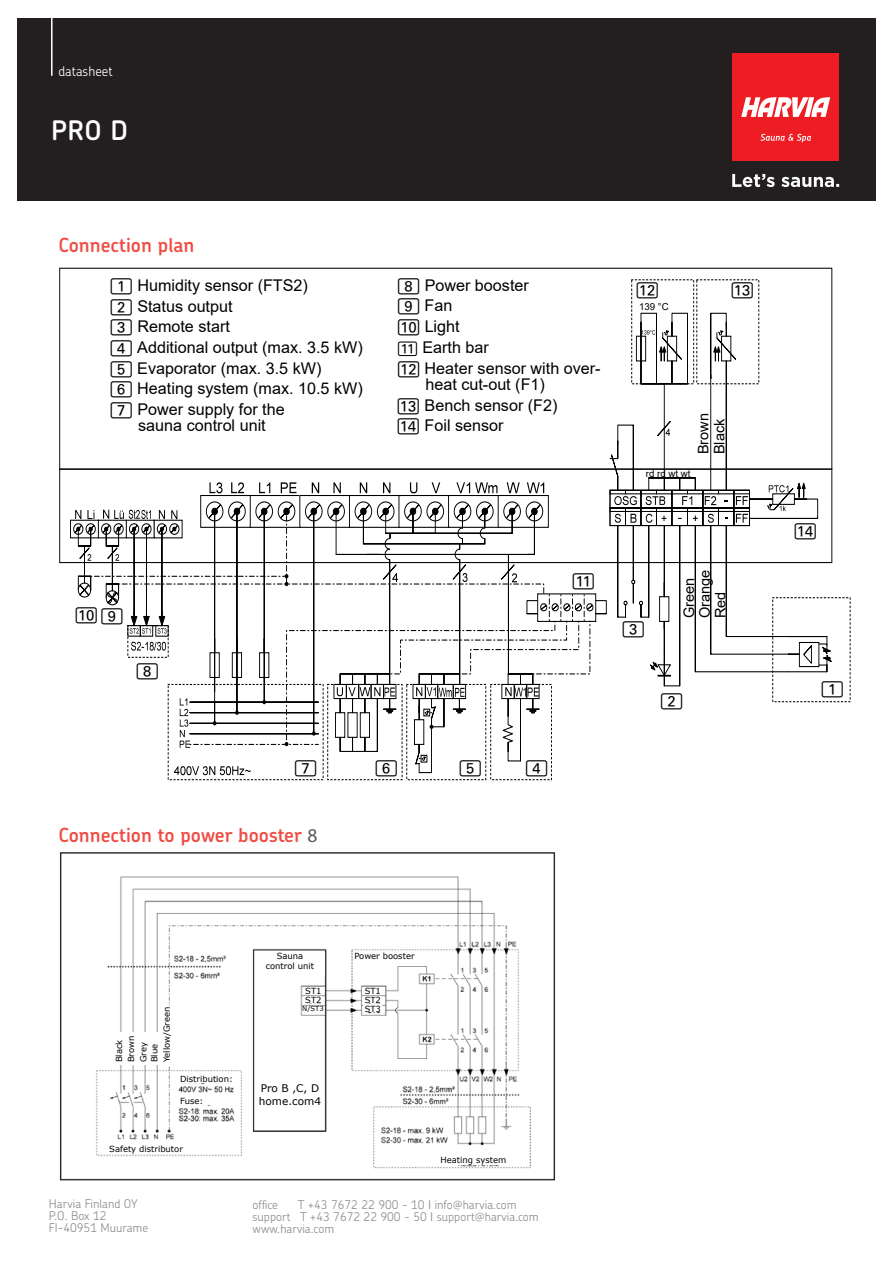
<style>
.page{position:relative;width:893px;height:1263px;background:#fff}
.page>*{position:absolute;margin:0;border:0;box-sizing:border-box;transform-origin:0 0}
.t1{font:600 27px "Chevin Pro";color:#fff}
.t2{font:600 19.5px "Chevin Pro";color:#ef4d44}
.t3{font:16.2px/20.7px "Arial";color:#000}
.t4{font:16.2px "Num Line Three";color:#000}
.t5{font:14.55px/15.8px "Arial";color:#000}
.t6{font:300 13.5px "Chevin Pro";color:#fff}
.t7{font:300 12px/12px "Chevin Pro";color:#8a8c8f}
.t8{font:10.5px/12.6px "MS Reference Sans Serif";color:#000}
.t9{font:9.75px "Arial";color:#000}
.t10{font:8.4px/9.1px "MS Reference Sans Serif";color:#000}
.t11{font:6.9px "MS Reference Sans Serif";color:#000}
.s1{font-family:"Num Line Three"}
.s2{font-family:"Num Line Three";font-size:14.55px}
.s3{font-family:"Myriad Pro";font-weight:400;color:#57585a}
</style>
<div class="page">
<div style="left:17px;top:18px;width:859px;height:183px;background:#231f20"></div>
<hr style="left:51px;top:4px;width:2px;height:72px;background:#fff">
<div style="left:732px;top:54px;width:107px;height:107px;background:#ee1d23"></div>
<svg style="left:741px;top:97px;width:89px;height:20px"></svg>
<svg style="left:760px;top:134px;width:51px;height:8px"></svg>
<svg style="left:732px;top:174px;width:107px;height:12px"></svg>
<div style="left:70px;top:520px;width:29px;height:18px;border:1px solid #000"></div>
<div style="left:168px;top:684px;width:156px;height:96px;border:1px dashed #000"></div>
<div style="left:327px;top:684px;width:76px;height:96px;border:1px dashed #000"></div>
<div style="left:406px;top:684px;width:80px;height:96px;border:1px dashed #000"></div>
<hr style="left:702px;top:490px;width:1px;height:35px;background:#000">
<hr style="left:733px;top:490px;width:1px;height:35px;background:#000">
<div style="left:625px;top:490px;width:125px;height:4px;border:1px solid #000"></div>
<div style="left:609px;top:507px;width:141px;height:5px;border:1px solid #000"></div>
<hr style="left:610px;top:507px;width:139px;height:1px;background:#000">
<div style="left:799px;top:642px;width:20px;height:25px;border:1px solid #000"></div>
<div style="left:788px;top:636px;width:39px;height:10px;border:1px solid #000"></div>
<svg style="left:789px;top:643px;width:43px;height:23px"></svg>
<svg style="left:736px;top:482px;width:82px;height:41px"></svg>
<svg style="left:705px;top:490px;width:14px;height:35px"></svg>
<svg style="left:710px;top:312px;width:26px;height:68px"></svg>
<hr style="left:710px;top:375px;width:1px;height:115px;background:#000">
<hr style="left:726px;top:375px;width:1px;height:115px;background:#000">
<div style="left:726px;top:525px;width:63px;height:112px;border:1px solid #000"></div>
<div style="left:710px;top:525px;width:79px;height:130px;border:1px solid #000"></div>
<div style="left:490px;top:684px;width:62px;height:96px;border:1px dashed #000"></div>
<svg style="left:73px;top:312px;width:625px;height:463px"></svg>
<img style="left:59px;top:852px;width:497px;height:329px">
<div style="left:255px;top:952px;width:70px;height:24px;background:#fff"></div>
<div style="left:354px;top:952px;width:95px;height:9px;background:#fff"></div>
<div style="left:303px;top:987px;width:19px;height:7px;background:#fff"></div>
<div style="left:303px;top:996px;width:19px;height:7px;background:#fff"></div>
<div style="left:439px;top:1156px;width:76px;height:9px;background:#fff"></div>
<div style="left:106px;top:1146px;width:89px;height:7px;background:#fff"></div>
<div style="left:177px;top:1075px;width:61px;height:7px;background:#fff"></div>
<div style="left:177px;top:1097px;width:60px;height:7px;background:#fff"></div>
<div style="left:116px;top:1032px;width:7px;height:33px;background:#fff"></div>
<div style="left:128px;top:1032px;width:7px;height:33px;background:#fff"></div>
<div style="left:137px;top:1032px;width:10px;height:33px;background:#fff"></div>
<div style="left:148px;top:1032px;width:10px;height:33px;background:#fff"></div>
<div style="left:161px;top:1006px;width:9px;height:59px;background:#fff"></div>
<div style="left:363px;top:987px;width:19px;height:7px;background:#fff"></div>
<div style="left:363px;top:996px;width:19px;height:7px;background:#fff"></div>
<div style="left:363px;top:1005px;width:19px;height:7px;background:#fff"></div>
<div style="left:256px;top:1084px;width:68px;height:39px;background:#fff"></div>
<div style="left:302px;top:1006px;width:22px;height:7px;background:#fff"></div>
<p class="t6" style="left:58px;top:62px;width:56px">datasheet</p>
<p class="t1" style="left:51px;top:112px;width:78px">PRO D</p>
<p class="t2" style="left:58px;top:232px;width:137px">Connection plan</p>
<p class="t3" style="left:398px;top:275px;width:204px"><span class="s1">8</span> Power booster<br><span class="s1">9</span> Fan<br><span class="s1">A</span> Light<br><span class="s2">B</span> Earth bar<br><span class="s1">C</span> Heater sensor with over-</p>
<p class="t3" style="left:398px;top:374px;width:161px;text-indent:27px">heat cut-out (F1)<br><span class="s1">D</span> Bench sensor (F2)<br><span class="s1">E</span> Foil sensor</p>
<p class="t3" style="left:111px;top:275px;width:199px"><span class="s1">1</span> Humidity sensor (FTS2)</p>
<p class="t4" style="left:637px;top:283px;width:24px">C</p>
<p class="t3" style="left:111px;top:295px;width:254px"><span class="s1">2</span> Status output<br><span class="s1">3</span> Remote start<br><span class="s1">4</span> Additional output (max. 3.5 kW)<br><span class="s1">5</span> Evaporator (max. 3.5 kW)<br><span class="s1">6</span> Heating system (max. 10.5 kW)<br><span class="s1">7</span> Power supply for the</p>
<p class="t3" style="left:138px;top:415px;width:129px">sauna control unit</p>
<p class="t9" style="left:639px;top:300px;width:31px">139 °C</p>
<p class="t4" style="left:732px;top:282px;width:24px">D</p>
<p class="t5" style="left:695px;top:454px;width:43px;rotate:-90deg">Brown<br>Black</p>
<p class="t9" style="left:646px;top:467px;width:46px">rd rd wt wt</p>
<p class="t4" style="left:76px;top:608px;width:49px">A9</p>
<p class="t4" style="left:137px;top:663px;width:24px">8</p>
<p class="t4" style="left:573px;top:573px;width:24px">B</p>
<p class="t4" style="left:460px;top:760px;width:24px">5</p>
<p class="t4" style="left:295px;top:760px;width:24px">7</p>
<p class="t4" style="left:376px;top:760px;width:24px">6</p>
<p class="t4" style="left:526px;top:760px;width:24px">4</p>
<p class="t2" style="left:58px;top:822px;width:261px">Connection to power booster <span class="s3">8</span></p>
<p class="t4" style="left:623px;top:621px;width:24px">3</p>
<p class="t5" style="left:681px;top:618px;width:50px;rotate:-90deg">Green<br>Orange<br>Red</p>
<p class="t4" style="left:661px;top:693px;width:24px">2</p>
<p class="t4" style="left:795px;top:523px;width:24px">E</p>
<p class="t4" style="left:822px;top:681px;width:24px">1</p>
<p class="t10" style="left:148px;top:1062px;width:57px;line-height:12.5px;rotate:-90deg">Blue<br>Yellow/Green</p>
<p class="t10" style="left:113px;top:1062px;width:28px;line-height:12.1px;rotate:-90deg">Black<br>Brown<br>Grey</p>
<p class="t10" style="left:180px;top:1074px;width:54px">Distribution:</p>
<p class="t10" style="left:180px;top:1096px;width:25px">Fuse:</p>
<p class="t10" style="left:109px;top:1144px;width:75px">Safety distributor</p>
<p class="t7" style="left:49px;top:1197px;width:101px">Harvia Finland OY<br>P.O. Box 12<br>FI-40951 Muurame</p>
<p class="t10" style="left:266px;top:950px;width:50px;line-height:10.1px;text-align:center">Sauna control unit</p>
<p class="t10" style="left:354px;top:951px;width:62px">Power booster</p>
<p class="t10" style="left:305px;top:986px;width:18px">ST1<br>ST2</p>
<p class="t10" style="left:365px;top:986px;width:18px;text-align:justify">ST1<br>ST2<br>ST3</p>
<p class="t11" style="left:302px;top:1004px;width:23px">N/ST3</p>
<p class="t8" style="left:259px;top:1082px;width:64px">Pro B ,C, D home.com4</p>
<p class="t10" style="left:440px;top:1155px;width:67px">Heating system</p>
<p class="t7" style="left:253px;top:1198px;width:288px;text-indent:45px">T +43 7672 22 900 - 10 info@harvia.com support T +43 7672 22 900 - 50 support@harvia.com www.harvia.com</p>
<p class="t7" style="left:253px;top:1198px;width:27px">office</p>
</div>
